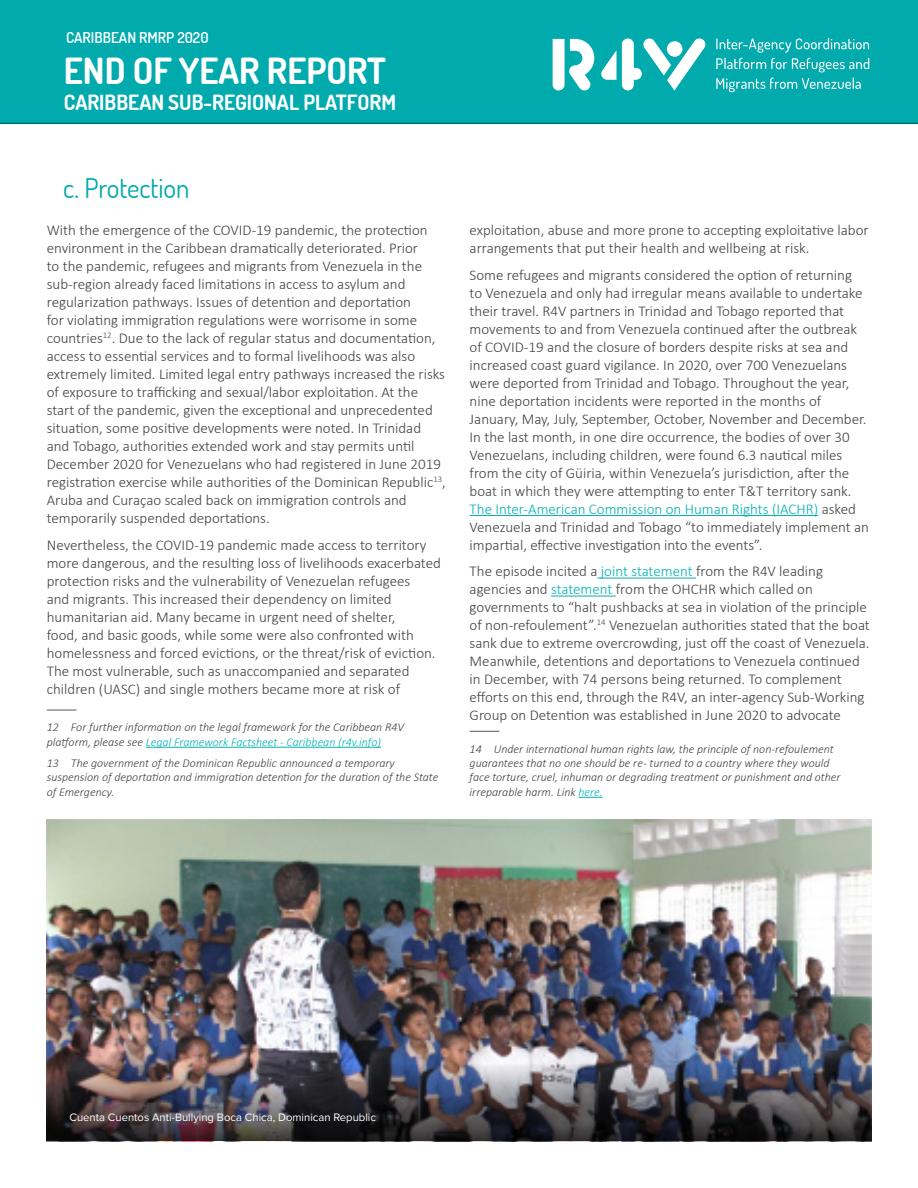
<style>
.page{position:relative;width:918px;height:1188px;background:#fff}
.page>*{position:absolute;margin:0;border:0;box-sizing:border-box;transform-origin:0 0}
.t1{font:700 36px "Dosis";color:#fff}
.t2{font:27px "Dosis";color:#00aaad}
.t3{font:700 21px "Dosis";color:#fff}
.t4{font:300 15px/18px "Calibri";color:#414042}
.t5{font:600 15px "Dosis";color:#fff}
.t6{font:italic 300 12px/14.4px "Calibri";color:#414042}
.t7{font:11.25px "Proxima Nova";color:#fff}
.s1{color:#00b0b3}
</style>
<div class="page">
<div style="left:47px;top:820px;width:824px;height:321px;background:#fff;opacity:.75"></div>
<img style="left:47px;top:1059px;width:824px;height:82px">
<hr style="left:47px;top:710px;width:30px;height:1px;background:#58595b">
<hr style="left:146px;top:747px;width:235px;height:1px;background:#00b0b3">
<hr style="left:470px;top:515px;width:348px;height:1px;background:#00b0b3">
<hr style="left:597px;top:578px;width:99px;height:1px;background:#00b0b3">
<hr style="left:551px;top:596px;width:65px;height:1px;background:#00b0b3">
<svg style="left:470px;top:731px;width:29px;height:1px"></svg>
<svg style="left:578px;top:797px;width:25px;height:1px"></svg>
<div style="left:0;top:0;width:918px;height:123px;background:#00aaad"></div>
<svg style="left:601px;top:38px;width:105px;height:53px"></svg>
<svg style="left:553px;top:39px;width:41px;height:52px"></svg>
<svg style="left:716px;top:38px;width:153px;height:34px"></svg>
<svg style="left:716px;top:78px;width:145px;height:14px"></svg>
<hr style="left:0;top:123px;width:918px;height:1px;background:#006f78">
<p class="t5" style="left:66px;top:27px;width:144px">CARIBBEAN RMRP 2020</p>
<h1 class="t1" style="left:64px;top:46px;width:324px">END OF YEAR REPORT</h1>
<h3 class="t3" style="left:64px;top:87px;width:334px">CARIBBEAN SUB-REGIONAL PLATFORM</h3>
<h2 class="t2" style="left:63px;top:170px;width:128px">c. Protection</h2>
<p class="t4" style="left:47px;top:221px;width:401px">With the emergence of the COVID-19 pandemic, the protection environment in the Caribbean dramatically deteriorated. Prior<br>to the pandemic, refugees and migrants from Venezuela in the sub-region already faced limitations in access to asylum and regularization pathways. Issues of detention and deportation<br>for violating immigration regulations were worrisome in some countries<sup>12</sup>. Due to the lack of regular status and documentation, access to essential services and to formal livelihoods was also extremely limited. Limited legal entry pathways increased the risks of exposure to trafficking and sexual/labor exploitation. At the start of the pandemic, given the exceptional and unprecedented situation, some positive developments were noted. In Trinidad and Tobago, authorities extended work and stay permits until December 2020 for Venezuelans who had registered in June 2019 registration exercise while authorities of the Dominican Republic<sup>13</sup>, Aruba and Curaçao scaled back on immigration controls and temporarily suspended deportations.</p>
<p class="t4" style="left:47px;top:535px;width:396px">Nevertheless, the COVID-19 pandemic made access to territory more dangerous, and the resulting loss of livelihoods exacerbated protection risks and the vulnerability of Venezuelan refugees<br>and migrants. This increased their dependency on limited humanitarian aid. Many became in urgent need of shelter,<br>food, and basic goods, while some were also confronted with homelessness and forced evictions, or the threat/risk of eviction.<br>The most vulnerable, such as unaccompanied and separated children (UASC) and single mothers became more at risk of</p>
<p class="t6" style="left:47px;top:720px;width:359px">12 For further information on the legal framework for the Caribbean R4V platform, please see <span class="s1">Legal Framework Factsheet - Caribbean (r4v.info)</span></p>
<p class="t6" style="left:47px;top:756px;width:393px">13 The government of the Dominican Republic announced a temporary suspension of deportation and immigration detention for the duration of the State of Emergency.</p>
<p class="t4" style="left:470px;top:221px;width:401px">exploitation, abuse and more prone to accepting exploitative labor arrangements that put their health and wellbeing at risk.</p>
<p class="t4" style="left:470px;top:265px;width:401px">Some refugees and migrants considered the option of returning<br>to Venezuela and only had irregular means available to undertake their travel. R4V partners in Trinidad and Tobago reported that movements to and from Venezuela continued after the outbreak of COVID-19 and the closure of borders despite risks at sea and increased coast guard vigilance. In 2020, over 700 Venezuelans were deported from Trinidad and Tobago. Throughout the year, nine deportation incidents were reported in the months of January, May, July, September, October, November and December.<br>In the last month, in one dire occurrence, the bodies of over 30<br>Venezuelans, including children, were found 6.3 nautical miles from the city of Güiria, within Venezuela’s jurisdiction, after the boat in which they were attempting to enter T&amp;T territory sank.<br><span class="s1">The Inter-American Commission on Human Rights (IACHR)</span> asked Venezuela and Trinidad and Tobago “to immediately implement an impartial, effective investigation into the events”.</p>
<p class="t4" style="left:470px;top:562px;width:402px">The episode incited a <span class="s1">joint statement</span> from the R4V leading agencies and <span class="s1">statement</span> from the OHCHR which called on governments to “halt pushbacks at sea in violation of the principle of non-refoulement”.<sup>14</sup> Venezuelan authorities stated that the boat sank due to extreme overcrowding, just off the coast of Venezuela.<br>Meanwhile, detentions and deportations to Venezuela continued in December, with 74 persons being returned. To complement efforts on this end, through the R4V, an inter-agency Sub-Working Group on Detention was established in June 2020 to advocate</p>
<p class="t6" style="left:470px;top:741px;width:372px">14 Under international human rights law, the principle of non-refoulement guarantees that no one should be re- turned to a country where they would face torture, cruel, inhuman or degrading treatment or punishment and other irreparable harm. Link <span class="s1">here.</span></p>
<p class="t7" style="left:70px;top:1109px;width:308px">Cuenta Cuentos Anti-Bullying Boca Chica, Dominican Republic</p>
</div>
